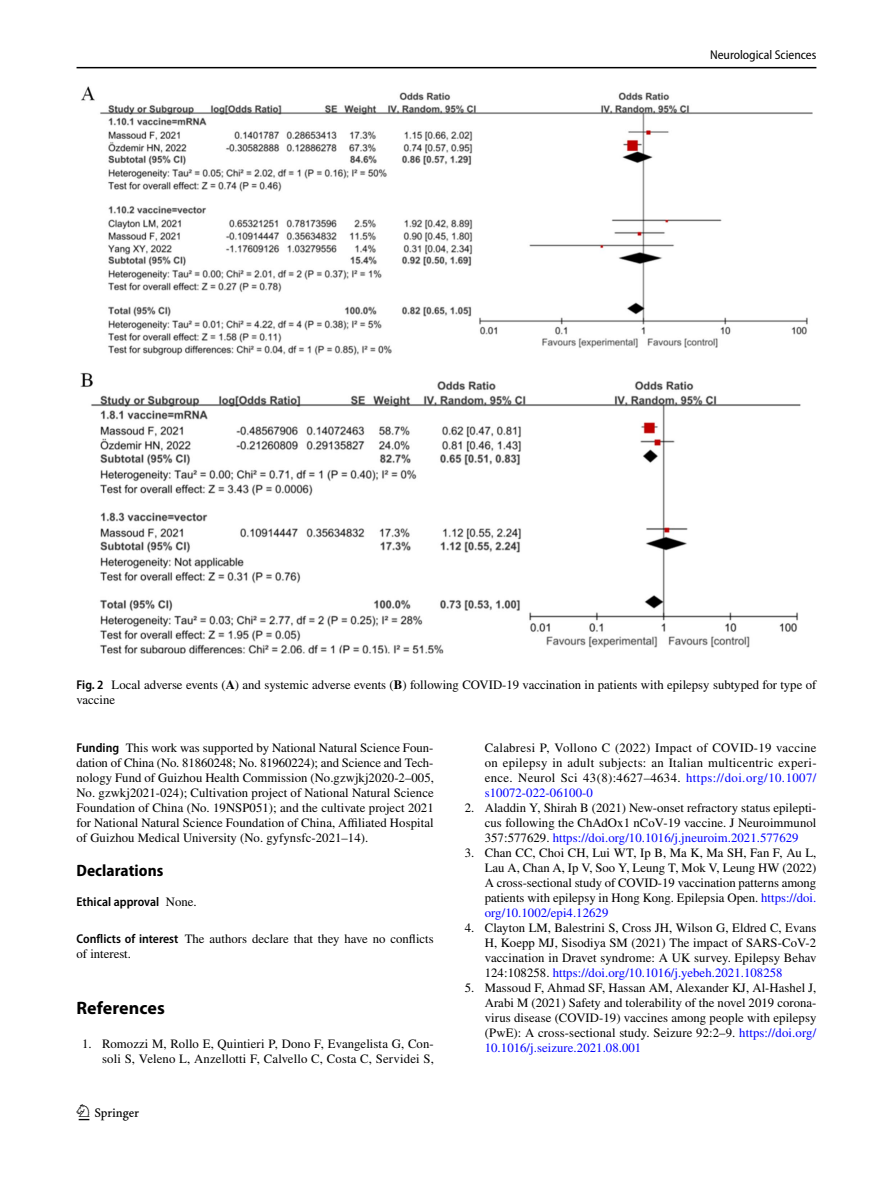
<style>
.page{position:relative;width:893px;height:1187px;background:#fff}
.page>*{position:absolute;margin:0;border:0;box-sizing:border-box;transform-origin:0 0}
.t1{font:22.5px "Springnew Regular 2";color:#000}
.t2{font:700 18px "Myriad Pro";letter-spacing:.005em;color:#000}
.t3{font:700 semi-condensed 16.5px "Myriad Pro";letter-spacing:.005em;color:#000}
.t4{font:12.75px/15px "STIX";letter-spacing:.005em;color:#000;text-align:justify}
.t5{font:semi-condensed 12.75px "Myriad Pro";color:#000}
.t6{font:600 semi-condensed 12.75px "Myriad Pro";letter-spacing:.005em;color:#000}
.s1{font-family:"Myriad Pro";font-weight:600;font-stretch:semi-condensed}
.s2{font-weight:700}
.s3{font-family:"STIX";font-weight:400;font-stretch:normal}
.s4{color:#00f}
</style>
<div class="page">
<hr style="left:77px;top:67px;width:739px;height:1px;background:#000">
<img style="left:81px;top:87px;width:731px;height:566px">
<p class="t5" style="left:710px;top:48px;width:108px">Neurological Sciences</p>
<p class="t4" style="left:77px;top:677px;width:741px"><span class="s1">Fig. 2</span> Local adverse events (<span class="s2">A</span>) and systemic adverse events (<span class="s2">B</span>) following COVID-19 vaccination in patients with epilepsy subtyped for type of vaccine</p>
<p class="t4" style="left:77px;top:740px;width:359px"><span class="s1">Funding</span> This work was supported by National Natural Science Foun&shy;dation of China (No. 81860248; No. 81960224); and Science and Tech&shy;nology Fund of Guizhou Health Commission (No.gzwjkj2020-2–005, No. gzwkj2021-024); Cultivation project of National Natural Science Foundation of China (No. 19NSP051); and the cultivate project 2021 for National Natural Science Foundation of China, Affiliated Hospital of Guizhou Medical University (No. gyfynsfc-2021–14).</p>
<p class="t3" style="left:77px;top:860px;width:88px">Declarations</p>
<p class="t6" style="left:77px;top:894px;width:122px">Ethical approval <span class="s3">None.</span></p>
<p class="t4" style="left:77px;top:932px;width:359px"><span class="s1">Conflicts of interest</span> The authors declare that they have no conflicts of interest.</p>
<h2 class="t2" style="left:77px;top:996px;width:90px">References</h2>
<p class="t4" style="left:82px;top:1037px;width:353px;text-align:right">1. Romozzi M, Rollo E, Quintieri P, Dono F, Evangelista G, Con&shy;soli S, Veleno L, Anzellotti F, Calvello C, Costa C, Servidei S,</p>
<h1 class="t1" style="left:79px;top:1104px;width:62px">1 3</h1>
<p class="t4" style="left:485px;top:740px;width:333px">Calabresi P, Vollono C (2022) Impact of COVID-19 vaccine on epilepsy in adult subjects: an Italian multicentric experi&shy;ence. Neurol Sci 43(8):4627–4634. <span class="s4">https://doi.org/10.1007/ s10072-022-06100-0</span></p>
<p class="t4" style="left:485px;top:800px;width:333px;text-indent:-20px">2. Aladdin Y, Shirah B (2021) New-onset refractory status epilepti&shy;cus following the ChAdOx1 nCoV-19 vaccine. J Neuroimmunol 357:577629. <span class="s4">https://doi.org/10.1016/j.jneuroim.2021.577629</span></p>
<p class="t4" style="left:485px;top:845px;width:333px;text-indent:-20px">3. Chan CC, Choi CH, Lui WT, Ip B, Ma K, Ma SH, Fan F, Au L, Lau A, Chan A, Ip V, Soo Y, Leung T, Mok V, Leung HW (2022)<br>A cross-sectional study of COVID-19 vaccination patterns among patients with epilepsy in Hong Kong. Epilepsia Open. <span class="s4">https://doi. org/10.1002/epi4.12629</span></p>
<p class="t4" style="left:485px;top:920px;width:333px;text-indent:-20px">4. Clayton LM, Balestrini S, Cross JH, Wilson G, Eldred C, Evans H, Koepp MJ, Sisodiya SM (2021) The impact of SARS-CoV-2 vaccination in Dravet syndrome: A UK survey. Epilepsy Behav 124:108258. <span class="s4">https://doi.org/10.1016/j.yebeh.2021.108258</span></p>
<p class="t4" style="left:485px;top:980px;width:333px;text-indent:-20px">5. Massoud F, Ahmad SF, Hassan AM, Alexander KJ, Al-Hashel J, Arabi M (2021) Safety and tolerability of the novel 2019 corona&shy;virus disease (COVID-19) vaccines among people with epilepsy (PwE): A cross-sectional study. Seizure 92:2–9. <span class="s4">https://doi.org/ 10.1016/j.seizure.2021.08.001</span></p>
</div>
